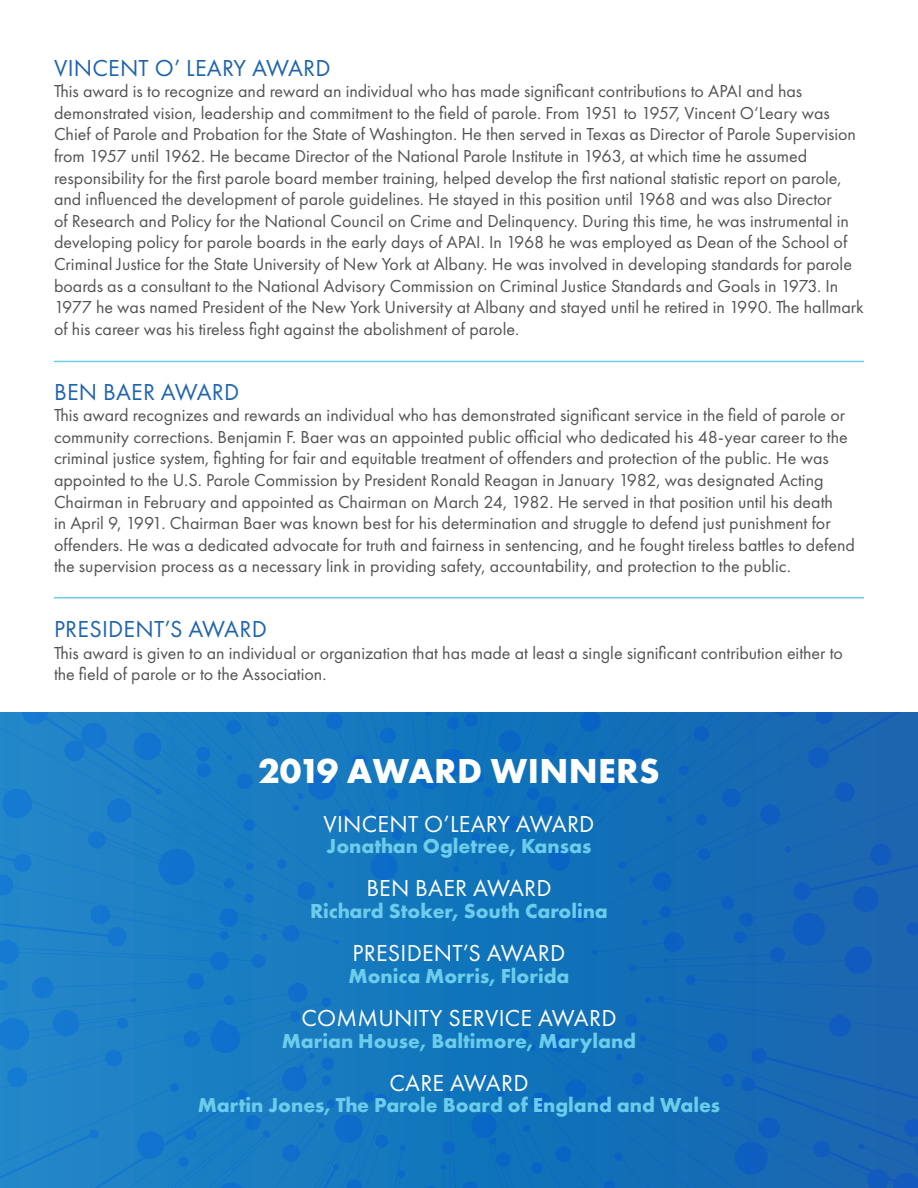
<style>
.page{position:relative;width:918px;height:1188px;background:#fff}
.page>*{position:absolute;margin:0;border:0;box-sizing:border-box;transform-origin:0 0}
.t1{font:700 36px "Futura PT";letter-spacing:.01em;color:#fff}
.t2{font:24px "Futura PT";letter-spacing:.01em;color:#fff}
.t3{font:24px "Futura PT";letter-spacing:.01em;color:#1f64ae}
.t4{font:700 21px "Futura PT";color:#6bcdea}
.t5{font:18px/21.6px "Futura PT";color:#535353}
</style>
<div class="page">
<hr style="left:54px;top:361px;width:810px;height:1px;background:#6bcdea">
<hr style="left:54px;top:597px;width:810px;height:1px;background:#6bcdea">
<svg style="left:0;top:713px;width:918px;height:475px;background:#1674bc"></svg>
<p class="t3" style="left:54px;top:53px;width:278px">VINCENT O’ LEARY AWARD</p>
<p class="t5" style="left:54px;top:80px;width:811px">This award is to recognize and reward an individual who has made significant contributions to APAI and has demonstrated vision, leadership and commitment to the field of parole. From 1951 to 1957, Vincent O‘Leary was Chief of Parole and Probation for the State of Washington. He then served in Texas as Director of Parole Supervision from 1957 until 1962. He became Director of the National Parole Institute in 1963, at which time he assumed responsibility for the first parole board member training, helped develop the first national statistic report on parole, and influenced the development of parole guidelines. He stayed in this position until 1968 and was also Director<br>of Research and Policy for the National Council on Crime and Delinquency. During this time, he was instrumental in developing policy for parole boards in the early days of APAI. In 1968 he was employed as Dean of the School of Criminal Justice for the State University of New York at Albany. He was involved in developing standards for parole boards as a consultant to the National Advisory Commission on Criminal Justice Standards and Goals in 1973. In 1977 he was named President of the New York University at Albany and stayed until he retired in 1990. The hallmark of his career was his tireless fight against the abolishment of parole.</p>
<p class="t3" style="left:54px;top:377px;width:187px">BEN BAER AWARD</p>
<p class="t5" style="left:54px;top:404px;width:803px">This award recognizes and rewards an individual who has demonstrated significant service in the field of parole or community corrections. Benjamin F. Baer was an appointed public official who dedicated his 48-year career to the criminal justice system, fighting for fair and equitable treatment of offenders and protection of the public. He was appointed to the U.S. Parole Commission by President Ronald Reagan in January 1982, was designated Acting Chairman in February and appointed as Chairman on March 24, 1982. He served in that position until his death<br>in April 9, 1991. Chairman Baer was known best for his determination and struggle to defend just punishment for offenders. He was a dedicated advocate for truth and fairness in sentencing, and he fought tireless battles to defend the supervision process as a necessary link in providing safety, accountability, and protection to the public.</p>
<p class="t3" style="left:54px;top:615px;width:214px">PRESIDENT’S AWARD</p>
<p class="t5" style="left:54px;top:642px;width:790px">This award is given to an individual or organization that has made at least a single significant contribution either to the field of parole or to the Association.</p>
<p class="t1" style="left:258px;top:748px;width:403px">2019 AWARD WINNERS</p>
<p class="t2" style="left:324px;top:809px;width:272px">VINCENT O’LEARY AWARD</p>
<p class="t4" style="left:327px;top:833px;width:266px">Jonathan Ogletree, Kansas</p>
<p class="t2" style="left:366px;top:874px;width:187px">BEN BAER AWARD</p>
<p class="t4" style="left:310px;top:897px;width:299px">Richard Stoker, South Carolina</p>
<p class="t2" style="left:353px;top:939px;width:214px">PRESIDENT’S AWARD</p>
<p class="t4" style="left:348px;top:962px;width:223px">Monica Morris, Florida</p>
<p class="t2" style="left:301px;top:1004px;width:317px">COMMUNITY SERVICE AWARD</p>
<p class="t4" style="left:282px;top:1027px;width:356px">Marian House, Baltimore, Maryland</p>
<p class="t2" style="left:389px;top:1069px;width:141px">CARE AWARD</p>
<p class="t4" style="left:198px;top:1092px;width:524px">Martin Jones, The Parole Board of England and Wales</p>
</div>
